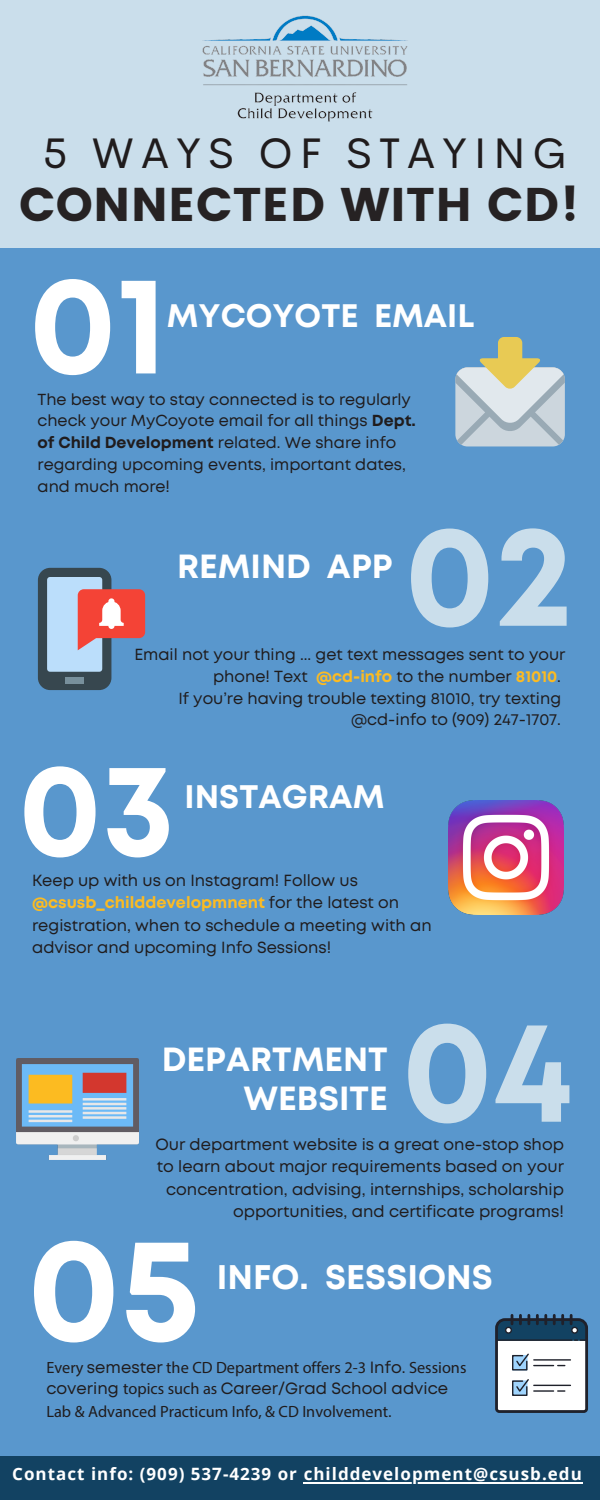
<style>
.page{position:relative;width:600px;height:1500px;background:#5997cd}
.page>*{position:absolute;margin:0;border:0;box-sizing:border-box;transform-origin:0 0}
.t1{font:700 147.4px "Mont";color:#fff}
.t2{font:700 144.7px "Mont";color:#cadeeb}
.t3{font:700 143.4px "Mont";color:#cadeeb}
.t4{font:700 139.3px "Mont";color:#fff}
.t5{font:700 132px "Mont";color:#fff}
.t6{font:47.2px "Poppins";letter-spacing:.015em;color:#262223}
.t7{font:42.9px "Cerebri Sans";letter-spacing:.15em;color:#201c1d}
.t8{font:700 34.1px "Mont";color:#fff}
.t9{font:700 33.5px/39px "Mont";color:#fff;text-align:right}
.t10{font:700 32.6px "Mont";color:#fff}
.t11{font:700 32.5px "Mont";color:#fff}
.t12{font:700 17px "Open Sans";letter-spacing:.06em;color:#fff}
.t13{font:16.3px/21.9px "Myriad Pro";color:#201c1d}
.t14{font:16.2px/22.5px "Mont";color:#201c1d;text-align:right}
.t15{font:16.1px/22.5px "Mont";color:#201c1d}
.t16{font:16px/21.8px "Mont";color:#201c1d}
.s1{font-weight:700}
.s2{font-weight:700;color:#fcbb22}
.s3{font-family:"Mont"}
</style>
<div class="page">
<div style="left:0;top:1456px;width:600px;height:44px;background:#124262"></div>
<div style="left:0;top:0;width:600px;height:248px;background:#cadeeb"></div>
<svg style="left:495px;top:1315px;width:93px;height:98px;background:#a7b2bc"></svg>
<img style="left:202px;top:15px;width:206px;height:107px">
<div style="left:38px;top:568px;width:73px;height:122px;background:#37474f;border-radius:12px"></div>
<div style="left:47px;top:577px;width:55px;height:95px;background:#bbdefb;border-radius:3px"></div>
<div style="left:65px;top:678px;width:19px;height:6px;background:#78909c"></div>
<svg style="left:78px;top:589px;width:67px;height:61px"></svg>
<svg style="left:455px;top:337px;width:110px;height:108px"></svg>
<img style="left:16px;top:1058px;width:122px;height:101px">
<img style="left:449px;top:800px;width:115px;height:115px">
<hr style="left:304px;top:1482px;width:279px;height:1px;background:#fff">
<p class="t7" style="left:43px;top:125px;width:525px">5 WAYS OF STAYING</p>
<p class="t6" style="left:19px;top:177px;width:562px">CONNECTED WITH CD!</p>
<p class="t4" style="left:29px;top:272px;width:140px">01</p>
<p class="t16" style="left:38px;top:389px;width:380px">The best way to stay connected is to regularly check your MyCoyote email for all things <span class="s1">Dept. of Child Development</span> related. We share info regarding upcoming events, important dates, and much more!</p>
<p class="t11" style="left:167px;top:303px;width:309px">MYCOYOTE EMAIL</p>
<p class="t9" style="left:177px;top:550px;width:217px">REMIND APP</p>
<p class="t3" style="left:404px;top:522px;width:171px">02</p>
<p class="t16" style="left:134px;top:645px;width:433px;text-align:right">Email not your thing ... get text messages sent to your phone! Text <span class="s2">@cd-info</span> to the number <span class="s2">81010</span>.</p>
<p class="t16" style="left:178px;top:688px;width:384px">If you’re having trouble texting 81010, try texting</p>
<p class="t16" style="left:351px;top:710px;width:212px">@cd-info to (909) 247-1707.</p>
<p class="t5" style="left:18px;top:760px;width:158px">03</p>
<p class="t15" style="left:32px;top:870px;width:401px">Keep up with us on Instagram! Follow us <span class="s2">@csusb_childdevelopmnent</span> for the latest on registration, when to schedule a meeting with an advisor and upcoming Info Sessions!</p>
<p class="t10" style="left:185px;top:785px;width:201px">INSTAGRAM</p>
<p class="t2" style="left:401px;top:1017px;width:174px">04</p>
<p class="t9" style="left:162px;top:1042px;width:228px">DEPARTMENT<br>WEBSITE</p>
<p class="t14" style="left:155px;top:1134px;width:410px">Our department website is a great one-stop shop to learn about major requirements based on your concentration, advising, internships, scholarship opportunities, and certificate programs!</p>
<p class="t1" style="left:27px;top:1234px;width:175px">05</p>
<p class="t8" style="left:217px;top:1264px;width:277px">INFO. SESSIONS</p>
<p class="t13" style="left:46px;top:1356px;width:422px">Every <span class="s3">semester</span> the CD Department offers 2-3 <span class="s3">Info.</span> Sessions <span class="s3">covering</span> topics such as <span class="s3">Career/Grad School advice<br></span>Lab &amp; Advanced Practicum Info, &amp; CD Involvement<span class="s3">.</span></p>
<p class="t12" style="left:12px;top:1462px;width:571px">Contact info: (909) 537-4239 or childdevelopment@csusb.edu</p>
</div>
